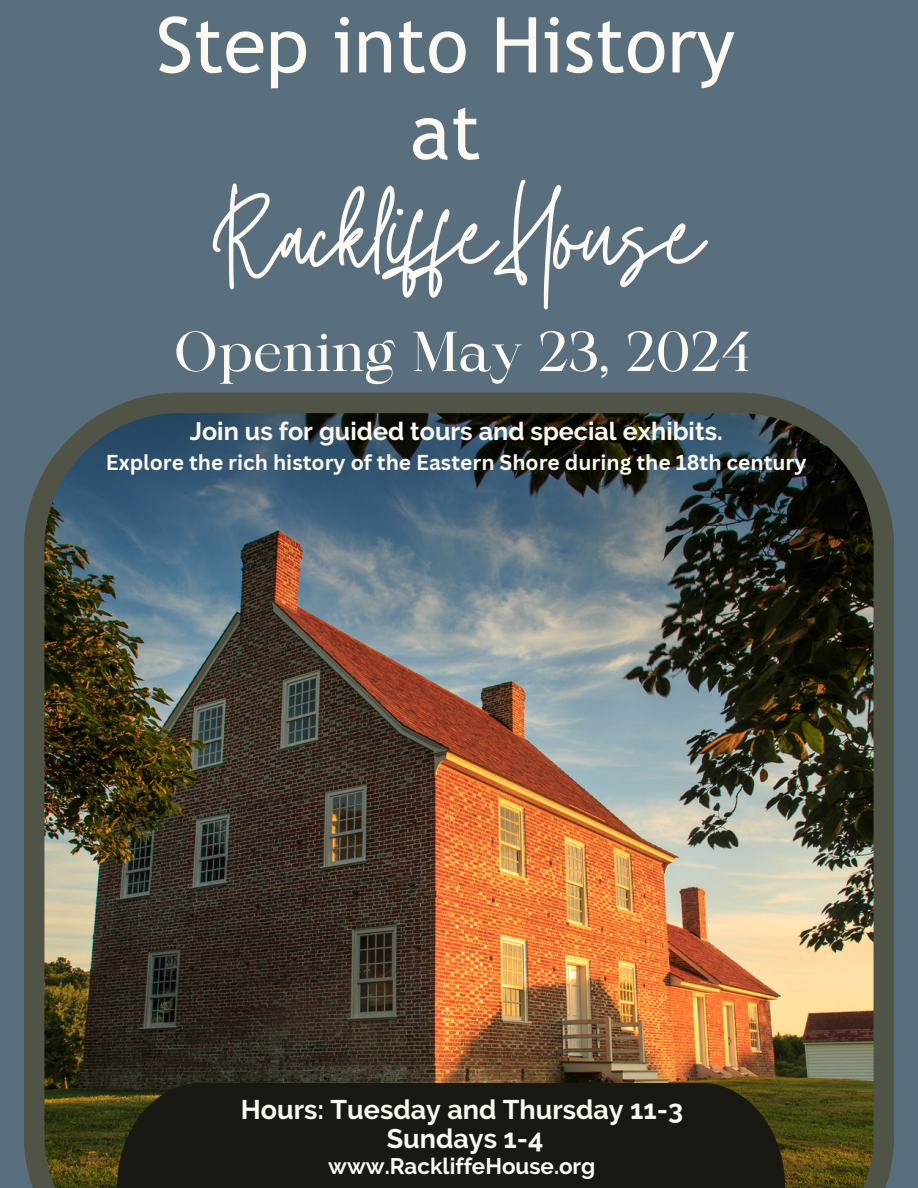
<style>
.page{position:relative;width:918px;height:1188px;background:#5a6f7e}
.page>*{position:absolute;margin:0;border:0;box-sizing:border-box;transform-origin:0 0}
.t1{font:98.1px "Twister";color:#fbf9f1}
.t2{font:77.1px/86.7px "Trebuchet MS";color:#fbf9f1;text-align:center}
.t3{font:54px "Maharlika";color:#fbf9f1}
.t4{font:700 26.85px/29.2px "Raleway";color:#fbf9f1;text-align:center}
.t5{font:700 25.05px "Raleway";color:#fbf9f1}
.t6{font:700 22.35px "Raleway";color:#fbf9f1}
.t7{font:700 21px "Canva Sans";color:#fbf9f1}
</style>
<div class="page">
<img style="left:24px;top:393px;width:870px;height:795px">
<div style="left:117px;top:1083px;width:668px;height:105px;background:#1a1813"></div>
<h2 class="t2" style="left:156px;top:1px;width:580px">Step into History at</h2>
<h2 class="t1" style="left:209px;top:166px;width:498px">Racklif eHouse</h2>
<p class="t3" style="left:174px;top:330px;width:578px">Opening May 23, 2024</p>
<p class="t5" style="left:190px;top:417px;width:535px">Join us for guided tours and special exhibits.</p>
<p class="t7" style="left:106px;top:448px;width:702px">Explore the rich history of the Eastern Shore during the 18th century</p>
<h3 class="t4" style="left:241px;top:1095px;width:444px">Hours: Tuesday and Thursday 11-3<br>Sundays 1-4</h3>
<h3 class="t6" style="left:328px;top:1153px;width:269px">www.RackliffeHouse.org</h3>
</div>
